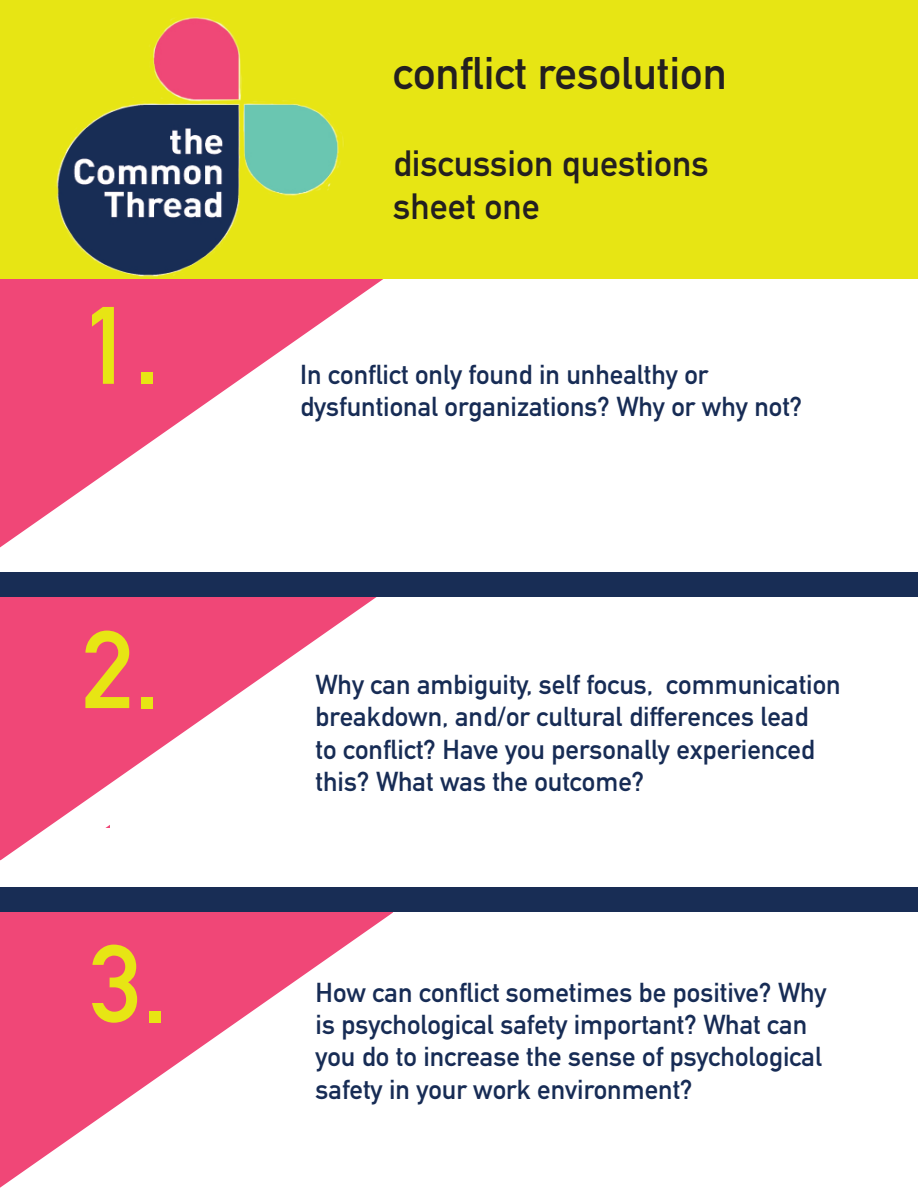
<style>
.page{position:relative;width:918px;height:1188px;background:#fff}
.page>*{position:absolute;margin:0;border:0;box-sizing:border-box;transform-origin:0 0}
.t1{font:700 108px "DIN Alternate";color:#e7e514}
.t2{font:700 45px "DIN Alternate";color:#231f20}
.t3{font:700 36px "DIN Alternate";color:#231f20}
.t4{font:700 27px/32.4px "DIN Alternate";color:#172c55}
</style>
<div class="page">
<svg style="left:0;top:279px;width:383px;height:110px;fill:#f04777"></svg>
<div style="left:0;top:0;width:918px;height:279px;background:#e7e514"></div>
<img style="left:56px;top:17px;width:288px;height:260px">
<svg style="left:0;top:389px;width:377px;height:332px;fill:#f04777"></svg>
<div style="left:231px;top:389px;width:169px;height:205px;background:#fff"></div>
<div style="left:200px;top:409px;width:169px;height:183px;background:#fff"></div>
<div style="left:176px;top:430px;width:169px;height:162px;background:#fff"></div>
<div style="left:160px;top:443px;width:169px;height:149px;background:#fff"></div>
<div style="left:124px;top:469px;width:169px;height:123px;background:#fff"></div>
<div style="left:133px;top:457px;width:169px;height:34px;background:#fff"></div>
<div style="left:62px;top:511px;width:169px;height:81px;background:#fff"></div>
<div style="left:91px;top:487px;width:170px;height:34px;background:#fff"></div>
<div style="left:0;top:554px;width:117px;height:38px;background:#fff"></div>
<div style="left:22px;top:541px;width:169px;height:25px;background:#fff"></div>
<div style="left:48px;top:521px;width:170px;height:25px;background:#fff"></div>
<div style="left:0;top:572px;width:918px;height:25px;background:#182d55"></div>
<svg style="left:0;top:721px;width:393px;height:467px;fill:#f04777"></svg>
<div style="left:218px;top:713px;width:182px;height:199px;background:#fff"></div>
<div style="left:176px;top:744px;width:183px;height:168px;background:#fff"></div>
<div style="left:62px;top:828px;width:182px;height:84px;background:#fff"></div>
<div style="left:0;top:870px;width:139px;height:42px;background:#fff"></div>
<div style="left:111px;top:786px;width:182px;height:51px;background:#fff"></div>
<div style="left:42px;top:839px;width:182px;height:52px;background:#fff"></div>
<div style="left:0;top:887px;width:918px;height:25px;background:#182d55"></div>
<div style="left:160px;top:776px;width:124px;height:42px;background:#fff"></div>
<div style="left:244px;top:17px;width:115px;height:81px;background:#e7e514"></div>
<div style="left:245px;top:196px;width:114px;height:81px;background:#e7e514"></div>
<div style="left:93px;top:76px;width:60px;height:20px;background:#e7e514"></div>
<p class="t1" style="left:82px;top:264px;width:79px">1.</p>
<p class="t1" style="left:82px;top:588px;width:79px">2.</p>
<p class="t1" style="left:91px;top:902px;width:79px">3.</p>
<p class="t2" style="left:393px;top:39px;width:335px">conflict resolution</p>
<p class="t3" style="left:393px;top:136px;width:317px">discussion questions</p>
<p class="t3" style="left:393px;top:179px;width:148px">sheet one</p>
<p class="t4" style="left:300px;top:356px;width:410px">In conflict only found in unhealthy or</p>
<p class="t4" style="left:300px;top:388px;width:504px">dysfuntional organizations? Why or why not?</p>
<p class="t4" style="left:316px;top:666px;width:527px">Why can ambiguity, self focus, communication breakdown, and/or cultural differences lead<br>to conflict? Have you personally experienced this? What was the outcome?</p>
<p class="t4" style="left:316px;top:974px;width:512px">How can conflict sometimes be positive? Why is psychological safety important? What can you do to increase the sense of psychological safety in your work environment?</p>
</div>
